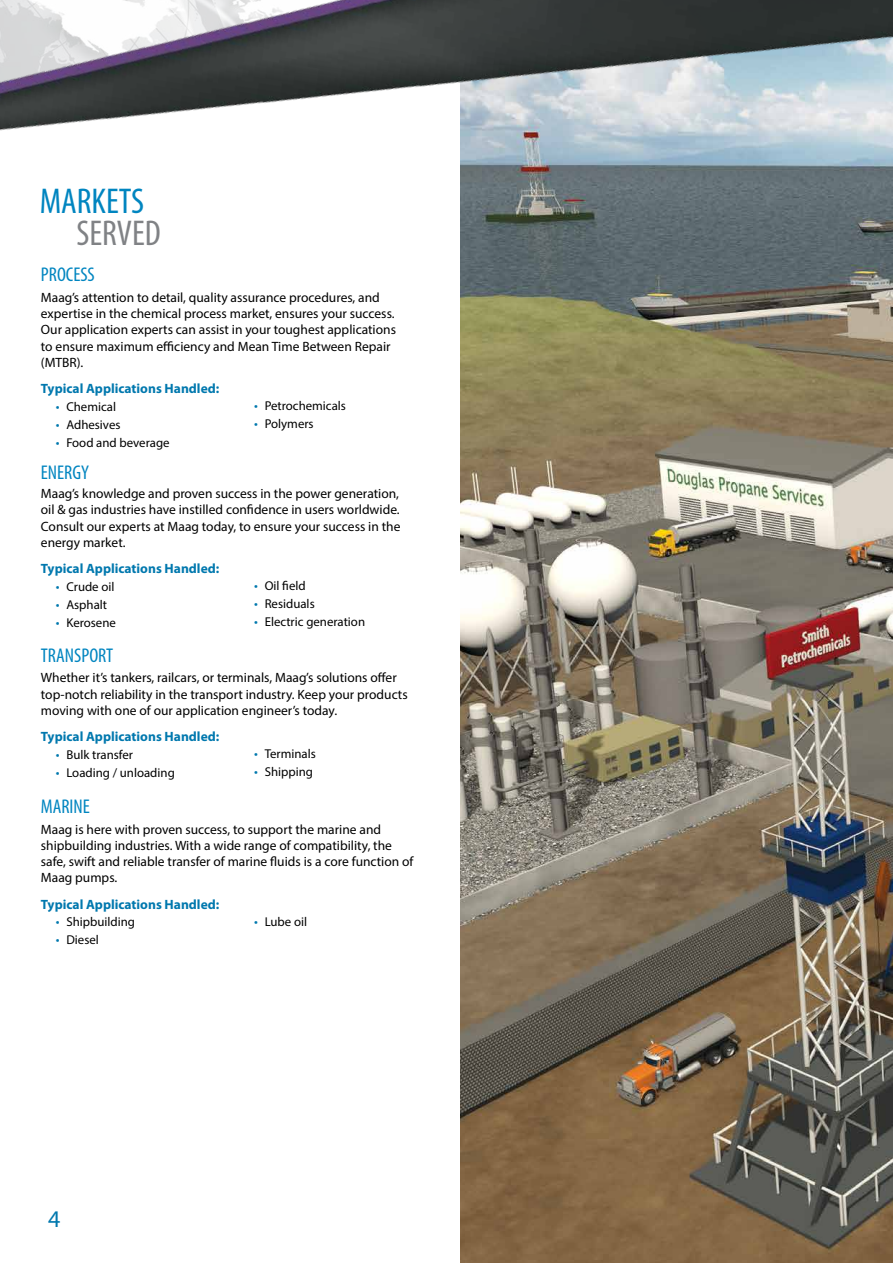
<style>
.page{position:relative;width:893px;height:1263px;background:#fff}
.page>*{position:absolute;margin:0;border:0;box-sizing:border-box;transform-origin:0 0}
.t1{font:condensed 36px "Myriad Pro";color:#0085c0}
.t2{font:condensed 36px "Myriad Pro";color:#808285}
.t3{font:24px "Myriad Pro";color:#0078ae}
.t4{font:condensed 19.95px "Myriad Pro";color:#0085c0}
.t5{font:13.5px/16.2px "Myriad Pro";color:#000}
.t6{font:700 13.5px "Myriad Pro";color:#0078ae}
.t7{font:12.9px "Myriad Pro";color:#000}
.s1{font-size:13.5px;color:#0078ae}
</style>
<div class="page">
<img style="left:461px;top:234px;width:432px;height:1029px">
<img style="left:0;top:0;width:893px;height:234px">
<h1 class="t1" style="left:40px;top:180px;width:106px">MARKETS</h1>
<h1 class="t2" style="left:76px;top:211px;width:86px">SERVED</h1>
<h3 class="t4" style="left:41px;top:263px;width:55px">PROCESS</h3>
<p class="t5" style="left:41px;top:289px;width:357px">Maag’s attention to detail, quality assurance procedures, and expertise in the chemical process market, ensures your success.<br>Our application experts can assist in your toughest applications to ensure maximum efficiency and Mean Time Between Repair (MTBR).</p>
<p class="t6" style="left:41px;top:381px;width:180px">Typical Applications Handled:</p>
<p class="t7" style="left:56px;top:399px;width:62px"><span class="s1">•</span> Chemical</p>
<p class="t7" style="left:56px;top:416px;width:66px"><span class="s1">•</span> Adhesives</p>
<p class="t7" style="left:56px;top:434px;width:115px"><span class="s1">•</span> Food and beverage</p>
<p class="t7" style="left:254px;top:398px;width:93px"><span class="s1">•</span> Petrochemicals</p>
<p class="t7" style="left:254px;top:416px;width:61px"><span class="s1">•</span> Polymers</p>
<h3 class="t4" style="left:41px;top:460px;width:50px">ENERGY</h3>
<p class="t5" style="left:41px;top:485px;width:361px;text-align:justify">Maag’s knowledge and proven success in the power generation, oil &amp; gas industries have instilled confidence in users worldwide.<br>Consult our experts at Maag today, to ensure your success in the energy market.</p>
<p class="t6" style="left:41px;top:561px;width:180px">Typical Applications Handled:</p>
<p class="t7" style="left:56px;top:579px;width:60px"><span class="s1">•</span> Crude oil</p>
<p class="t7" style="left:56px;top:596px;width:53px"><span class="s1">•</span> Asphalt</p>
<p class="t7" style="left:56px;top:614px;width:62px"><span class="s1">•</span> Kerosene</p>
<p class="t7" style="left:254px;top:578px;width:53px"><span class="s1">•</span> Oil field</p>
<p class="t7" style="left:254px;top:596px;width:62px"><span class="s1">•</span> Residuals</p>
<p class="t7" style="left:254px;top:614px;width:112px"><span class="s1">•</span> Electric generation</p>
<h3 class="t4" style="left:41px;top:643px;width:74px">TRANSPORT</h3>
<p class="t5" style="left:41px;top:669px;width:368px">Whether it’s tankers, railcars, or terminals, Maag’s solutions offer top-notch reliability in the transport industry. Keep your products moving with one of our application engineer’s today.</p>
<p class="t6" style="left:41px;top:729px;width:180px">Typical Applications Handled:</p>
<p class="t7" style="left:56px;top:747px;width:79px"><span class="s1">•</span> Bulk transfer</p>
<p class="t7" style="left:56px;top:764px;width:120px"><span class="s1">•</span> Loading / unloading</p>
<p class="t7" style="left:254px;top:746px;width:63px"><span class="s1">•</span> Terminals</p>
<p class="t7" style="left:254px;top:764px;width:60px"><span class="s1">•</span> Shipping</p>
<h3 class="t4" style="left:41px;top:794px;width:50px">MARINE</h3>
<p class="t5" style="left:41px;top:821px;width:374px">Maag is here with proven success, to support the marine and shipbuilding industries. With a wide range of compatibility, the safe, swift and reliable transfer of marine fluids is a core function of Maag pumps.</p>
<p class="t6" style="left:41px;top:896px;width:180px">Typical Applications Handled:</p>
<p class="t7" style="left:56px;top:914px;width:81px"><span class="s1">•</span> Shipbuilding</p>
<p class="t7" style="left:56px;top:932px;width:44px"><span class="s1">•</span> Diesel</p>
<p class="t7" style="left:254px;top:913px;width:54px"><span class="s1">•</span> Lube oil</p>
<h2 class="t3" style="left:48px;top:1204px;width:14px">4</h2>
</div>
